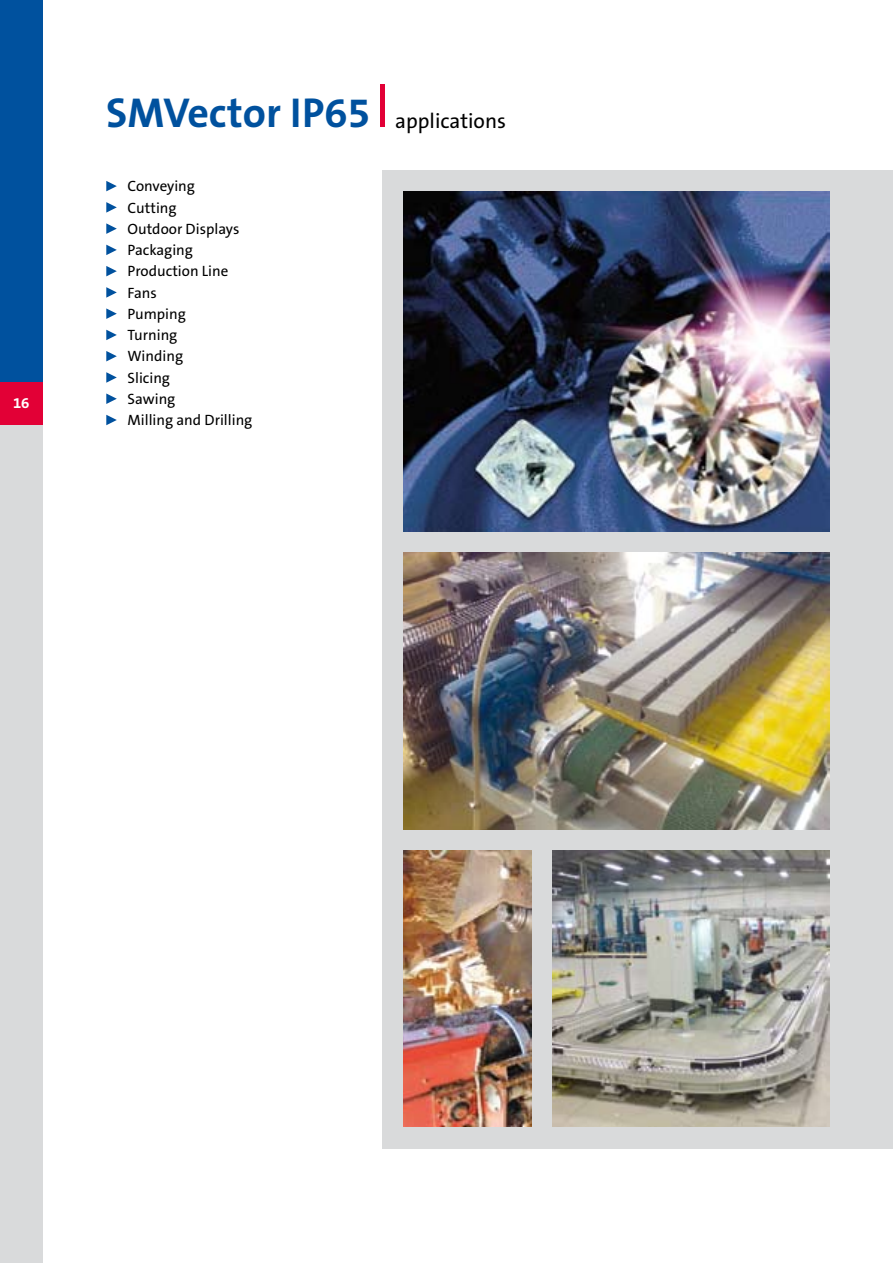
<style>
.page{position:relative;width:893px;height:1263px;background:#fff}
.page>*{position:absolute;margin:0;border:0;box-sizing:border-box;transform-origin:0 0}
.t1{font:700 42px "The Sans B7";color:#00519e}
.t2{font:15px/21.3px "The Sans B5 Plain";color:#000}
.t3{font:700 15px "The Sans B7";color:#fff}
.s1{font-family:"The Sans B5 Plain";font-weight:400;font-size:21px;color:#000}
</style>
<div class="page">
<div style="left:383px;top:170px;width:510px;height:978px;background:#d9dadb"></div>
<hr style="left:381px;top:85px;width:4px;height:42px;background:#e20036">
<img style="left:404px;top:553px;width:425px;height:276px">
<img style="left:404px;top:191px;width:425px;height:340px">
<img style="left:553px;top:850px;width:276px;height:277px">
<img style="left:404px;top:850px;width:127px;height:277px">
<svg style="left:106px;top:181px;width:11px;height:10px"></svg>
<svg style="left:106px;top:202px;width:11px;height:11px"></svg>
<svg style="left:106px;top:223px;width:11px;height:11px"></svg>
<svg style="left:106px;top:245px;width:11px;height:10px"></svg>
<svg style="left:106px;top:266px;width:11px;height:10px"></svg>
<svg style="left:106px;top:287px;width:11px;height:11px"></svg>
<svg style="left:106px;top:308px;width:11px;height:11px"></svg>
<svg style="left:106px;top:330px;width:11px;height:10px"></svg>
<svg style="left:106px;top:351px;width:11px;height:10px"></svg>
<svg style="left:106px;top:372px;width:11px;height:11px"></svg>
<svg style="left:106px;top:393px;width:11px;height:11px"></svg>
<svg style="left:106px;top:415px;width:11px;height:10px"></svg>
<div style="left:0;top:0;width:43px;height:383px;background:#00519e"></div>
<div style="left:0;top:383px;width:43px;height:42px;background:#e20036"></div>
<div style="left:0;top:425px;width:43px;height:838px;background:#d9dadb"></div>
<p class="t3" style="left:13px;top:395px;width:18px">16</p>
<h1 class="t1" style="left:106px;top:91px;width:401px">SMVector IP65 <span class="s1">applications</span></h1>
<p class="t2" style="left:128px;top:176px;width:126px">Conveying<br>Cutting<br>Outdoor Displays<br>Packaging<br>Production Line<br>Fans<br>Pumping<br>Turning<br>Winding<br>Slicing<br>Sawing<br>Milling and Drilling</p>
</div>
